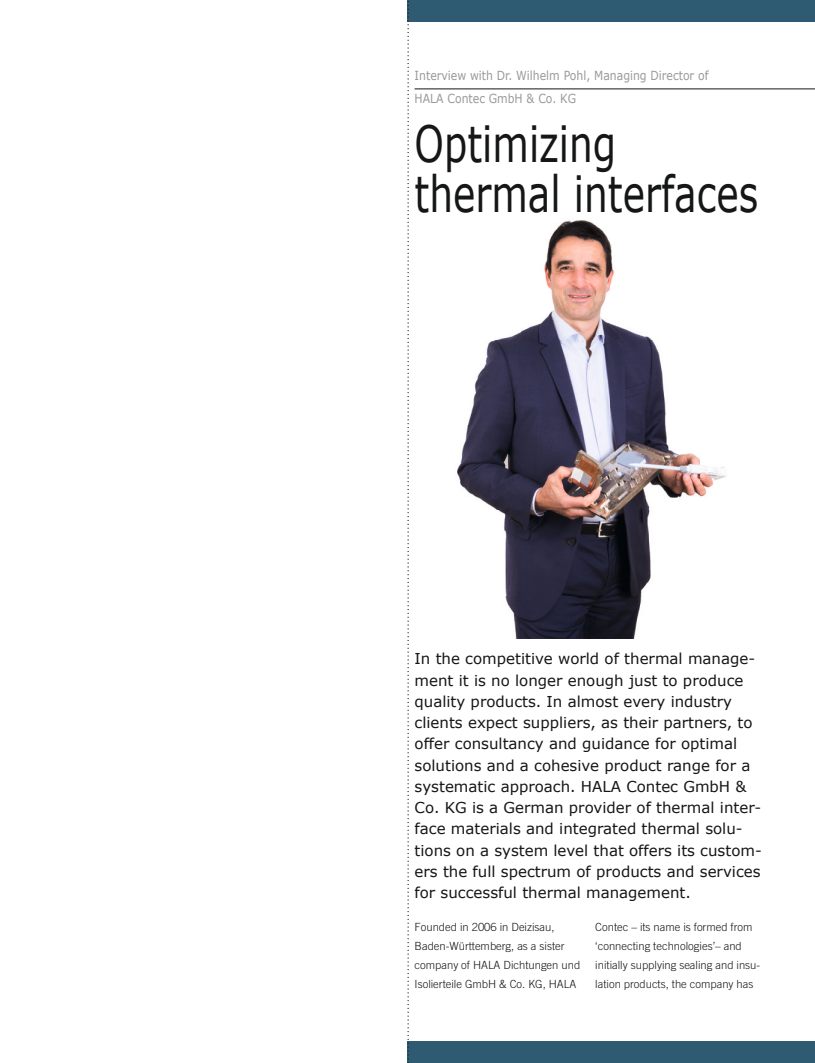
<style>
.page{position:relative;width:815px;height:1063px;background:#fff}
.page>*{position:absolute;margin:0;border:0;box-sizing:border-box;transform-origin:0 0}
.t1{font:50px/50px "Verdana";color:#151616;scale:.75 1}
.t2{font:15px/21.2px "Verdana";color:#151616}
.t3{font:12.5px/22.5px "Verdana";color:#999;scale:.87 1}
.t4{font:300 11.25px/18.8px "Trade Gothic LT Pro";color:#151616}
</style>
<div class="page">
<div style="left:407px;top:1042px;width:408px;height:21px;background:#2e5b71"></div>
<div style="left:407px;top:0;width:408px;height:21px;background:#2e5b71"></div>
<svg style="left:407px;top:1px;width:2px;height:1062px"></svg>
<hr style="left:415px;top:89px;width:400px;height:1px;background:#151616">
<img style="left:457px;top:220px;width:269px;height:419px">
<p class="t3" style="left:415px;top:64px;width:339px">Interview with Dr. Wilhelm Pohl, Managing Director of<br>HALA Contec GmbH &amp; Co. KG</p>
<h1 class="t1" style="left:415px;top:119px;width:460px">Optimizing thermal interfaces</h1>
<p class="t2" style="left:415px;top:648px;width:349px">In the competitive world of thermal manage&shy;ment it is no longer enough just to produce quality products. In almost every industry clients expect suppliers, as their partners, to offer consultancy and guidance for optimal solutions and a cohesive product range for a systematic approach. HALA Contec GmbH &amp; Co. KG is a German provider of thermal inter&shy;face materials and integrated thermal solu&shy;tions on a system level that offers its custom&shy;ers the full spectrum of products and services for successful thermal management.</p>
<p class="t4" style="left:415px;top:918px;width:167px">Founded in 2006 in Deizisau,<br>Baden-Württemberg, as a sister company of HALA Dichtungen und<br>Isolierteile GmbH &amp; Co. KG, HALA</p>
<p class="t4" style="left:595px;top:918px;width:167px">Contec – its name is formed from ‘connecting technologies’– and initially supplying sealing and insu&shy;lation products, the company has</p>
</div>
